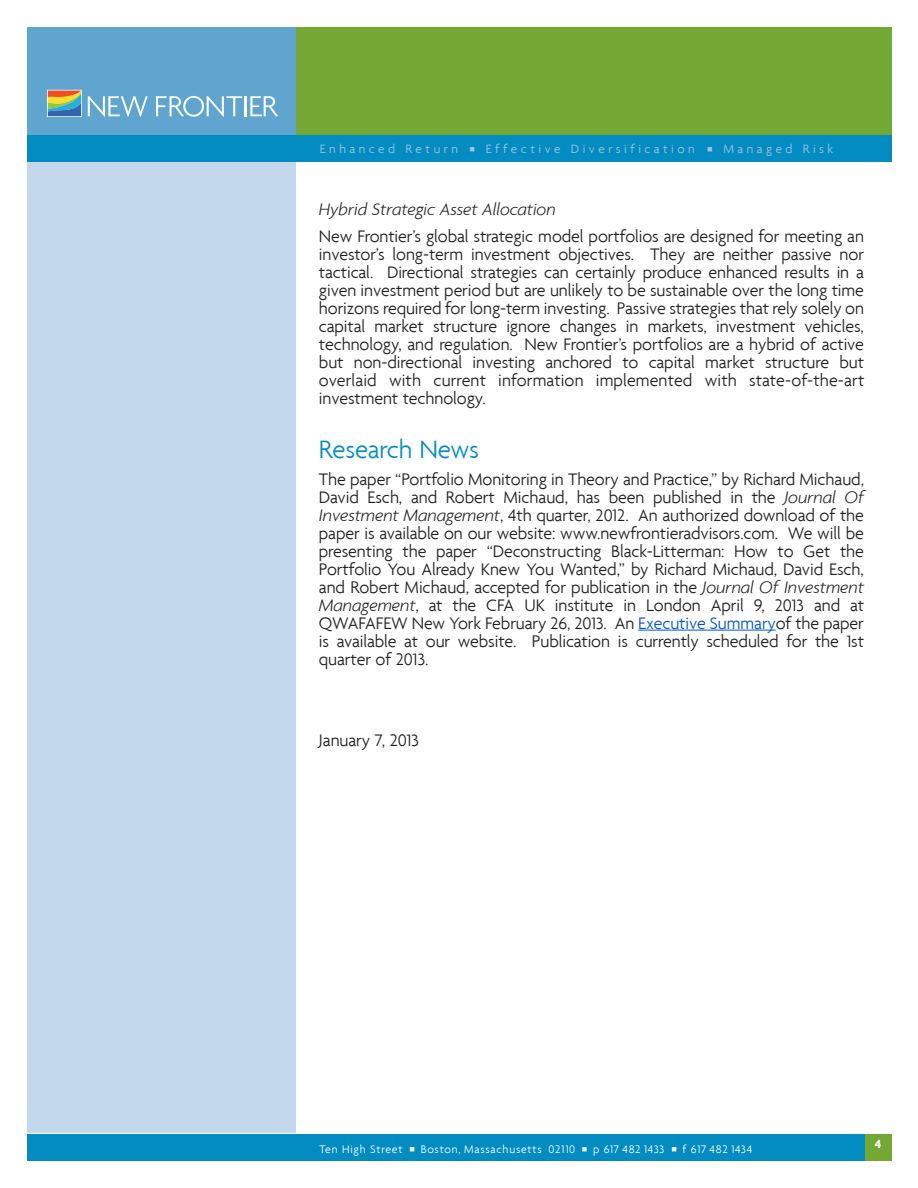
<style>
.page{position:relative;width:918px;height:1188px;background:#fff}
.page>*{position:absolute;margin:0;border:0;box-sizing:border-box;transform-origin:0 0}
.Major_Headline{font:300 27px "Agenda";letter-spacing:-.01em;color:#038cc1}
.text{font:300 18px/18px "Agenda";letter-spacing:-.005em;color:#231f20;text-align:justify}
.text-2{font:italic 300 18px "Agenda";letter-spacing:-.005em;color:#231f20}
.t1{font:300 13.05px "Agenda";letter-spacing:.265em;color:#a2c4e1}
.t2{font:700 12.75px "Agenda";color:#fff}
.t3{font:300 11.85px "Agenda";letter-spacing:.065em;color:#fff}
.s1{font-style:italic}
.s2{color:#05d}
</style>
<div class="page">
<hr style="left:638px;top:630px;width:138px;height:1px;background:#05d">
<div style="left:28px;top:27px;width:864px;height:108px;background:#73a834"></div>
<div style="left:28px;top:27px;width:268px;height:108px;background:#5fa5d0"></div>
<div style="left:47px;top:90px;width:35px;height:27px;border:1px solid #fff"></div>
<svg style="left:88px;top:96px;width:60px;height:21px"></svg>
<svg style="left:156px;top:96px;width:86px;height:21px"></svg>
<hr style="left:245px;top:96px;width:2px;height:20px;background:#fff">
<svg style="left:250px;top:96px;width:28px;height:20px"></svg>
<svg style="left:48px;top:91px;width:33px;height:25px"></svg>
<div style="left:28px;top:135px;width:864px;height:27px;background:#038cc1"></div>
<div style="left:28px;top:1134px;width:864px;height:27px;background:#038cc1"></div>
<div style="left:865px;top:1134px;width:27px;height:27px;background:#73a834"></div>
<div style="left:27px;top:162px;width:268px;height:970px;background:#c3d8ec"></div>
<p class="t1" style="left:320px;top:141px;width:140px">Enhanced Return</p>
<p class="t1" style="left:486px;top:141px;width:210px">Effective Diversification</p>
<p class="t1" style="left:723px;top:141px;width:111px">Managed Risk</p>
<p class="text-2" style="left:319px;top:199px;width:238px">Hybrid Strategic Asset Allocation</p>
<p class="text" style="left:319px;top:227px;width:547px">New Frontier’s global strategic model portfolios are designed for meeting an investor’s long-term investment objectives. They are neither passive nor tactical. Directional strategies can certainly produce enhanced results in a given investment period but are unlikely to be sustainable over the long time horizons required for long-term investing. Passive strategies that rely solely on capital market structure ignore changes in markets, investment vehicles, technology, and regulation. New Frontier’s portfolios are a hybrid of active but non-directional investing anchored to capital market structure but overlaid with current information implemented with state-of-the-art investment technology.</p>
<p class="Major_Headline" style="left:319px;top:433px;width:162px">Research News</p>
<p class="text" style="left:319px;top:470px;width:547px">The paper “Portfolio Monitoring in Theory and Practice,” by Richard Michaud, David Esch, and Robert Michaud, has been published in the <span class="s1">Journal Of Investment Management</span>, 4th quarter, 2012. An authorized download of the paper is available on our website: www.newfrontieradvisors.com. We will be presenting the paper “Deconstructing Black-Litterman: How to Get the Portfolio You Already Knew You Wanted,” by Richard Michaud, David Esch, and Robert Michaud, accepted for publication in the <span class="s1">Journal Of Investment Management</span>, at the CFA UK institute in London April 9, 2013 and at QWAFAFEW New York February 26, 2013. An <span class="s2">Executive Summary</span>of the paper is available at our website. Publication is currently scheduled for the 1st quarter of 2013.</p>
<p class="text" style="left:319px;top:730px;width:102px">January 7, 2013</p>
<p class="t3" style="left:319px;top:1142px;width:85px">Ten High Street</p>
<p class="t3" style="left:421px;top:1142px;width:156px">Boston, Massachusetts 02110</p>
<p class="t3" style="left:593px;top:1142px;width:73px">p 617 482 1433</p>
<p class="t3" style="left:683px;top:1142px;width:71px">f 617 482 1434</p>
<p class="t2" style="left:875px;top:1136px;width:8px">4</p>
</div>
